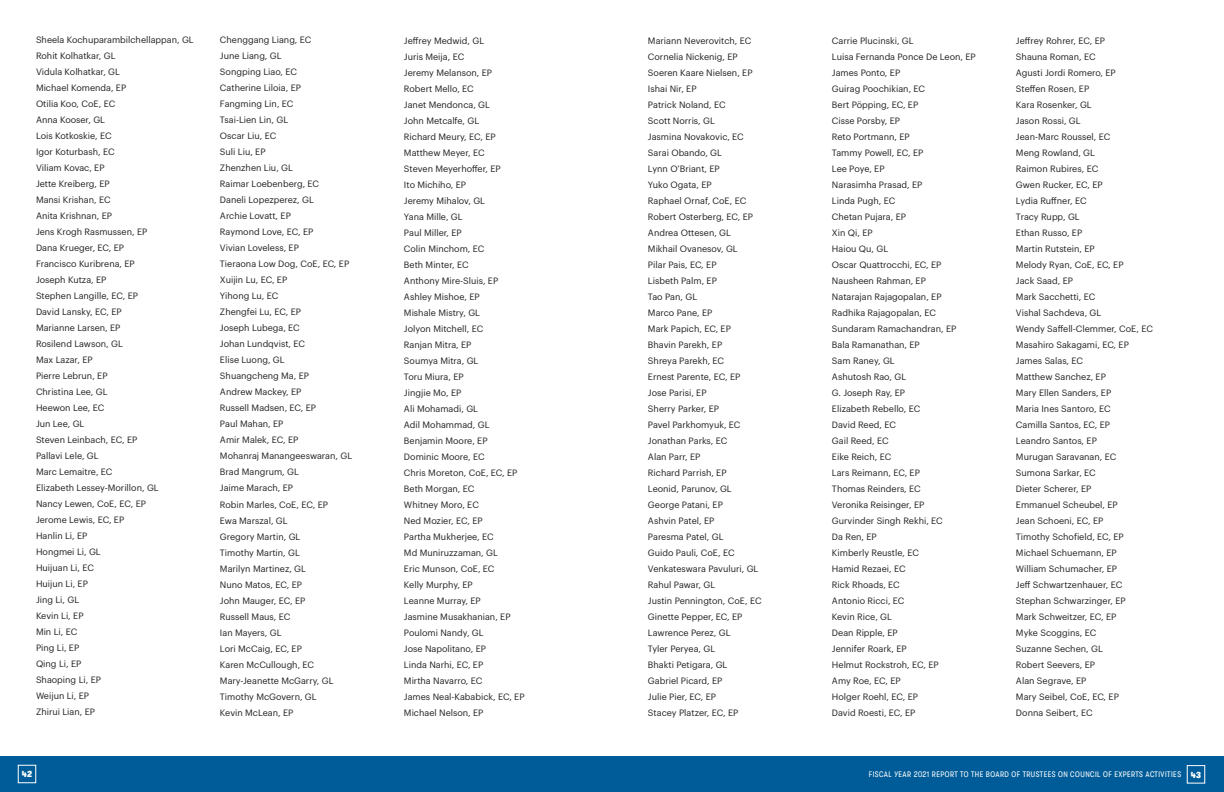
<style>
.page{position:relative;width:1224px;height:792px;background:#fff}
.page>*{position:absolute;margin:0;border:0;box-sizing:border-box;transform-origin:0 0}
.t1{font:9px/16px "Graphik";color:#231f20}
.t2{font:900 condensed 9px "GT Walsheim";color:#fff}
.t3{font:condensed 8px "GT Walsheim";letter-spacing:.06em;color:#fff}
.s1{font-weight:900;font-size:9px}
</style>
<div class="page">
<div style="left:0;top:756px;width:1224px;height:36px;background:#005c98"></div>
<div style="left:1187px;top:765px;width:18px;height:18px;border:1px solid #fff"></div>
<p class="t1" style="left:36px;top:31px;width:159px">Sheela Kochuparambilchellappan, GL<br>Rohit Kolhatkar, GL<br>Vidula Kolhatkar, GL<br>Michael Komenda, EP<br>Otilia Koo, CoE, EC<br>Anna Kooser, GL<br>Lois Kotkoskie, EC<br>Igor Koturbash, EC<br>Viliam Kovac, EP<br>Jette Kreiberg, EP<br>Mansi Krishan, EC<br>Anita Krishnan, EP<br>Jens Krogh Rasmussen, EP<br>Dana Krueger, EC, EP<br>Francisco Kuribrena, EP<br>Joseph Kutza, EP<br>Stephen Langille, EC, EP<br>David Lansky, EC, EP<br>Marianne Larsen, EP<br>Rosilend Lawson, GL<br>Max Lazar, EP<br>Pierre Lebrun, EP<br>Christina Lee, GL<br>Heewon Lee, EC<br>Jun Lee, GL<br>Steven Leinbach, EC, EP<br>Pallavi Lele, GL<br>Marc Lemaitre, EC<br>Elizabeth Lessey-Morillon, GL<br>Nancy Lewen, CoE, EC, EP<br>Jerome Lewis, EC, EP<br>Hanlin Li, EP<br>Hongmei Li, GL<br>Huijuan Li, EC<br>Huijun Li, EP<br>Jing Li, GL<br>Kevin Li, EP<br>Min Li, EC<br>Ping Li, EP<br>Qing Li, EP<br>Shaoping Li, EP<br>Weijun Li, EP<br>Zhirui Lian, EP</p>
<p class="t1" style="left:220px;top:31px;width:134px">Chenggang Liang, EC<br>June Liang, GL<br>Songping Liao, EC<br>Catherine Liloia, EP<br>Fangming Lin, EC<br>Tsai-Lien Lin, GL<br>Oscar Liu, EC<br>Suli Liu, EP<br>Zhenzhen Liu, GL<br>Raimar Loebenberg, EC<br>Daneli Lopezperez, GL<br>Archie Lovatt, EP<br>Raymond Love, EC, EP<br>Vivian Loveless, EP<br>Tieraona Low Dog, CoE, EC, EP<br>Xuijin Lu, EC, EP<br>Yihong Lu, EC<br>Zhengfei Lu, EC, EP<br>Joseph Lubega, EC<br>Johan Lundqvist, EC<br>Elise Luong, GL<br>Shuangcheng Ma, EP<br>Andrew Mackey, EP<br>Russell Madsen, EC, EP<br>Paul Mahan, EP<br>Amir Malek, EC, EP<br>Mohanraj Manangeeswaran, GL<br>Brad Mangrum, GL<br>Jaime Marach, EP<br>Robin Marles, CoE, EC, EP<br>Ewa Marszal, GL<br>Gregory Martin, GL<br>Timothy Martin, GL<br>Marilyn Martinez, GL<br>Nuno Matos, EC, EP<br>John Mauger, EC, EP<br>Russell Maus, EC<br>Ian Mayers, GL<br>Lori McCaig, EC, EP<br>Karen McCullough, EC<br>Mary-Jeanette McGarry, GL<br>Timothy McGovern, GL<br>Kevin McLean, EP</p>
<p class="t1" style="left:404px;top:32px;width:122px">Jeffrey Medwid, GL<br>Juris Meija, EC<br>Jeremy Melanson, EP<br>Robert Mello, EC<br>Janet Mendonca, GL<br>John Metcalfe, GL<br>Richard Meury, EC, EP<br>Matthew Meyer, EC<br>Steven Meyerhoffer, EP<br>Ito Michiho, EP<br>Jeremy Mihalov, GL<br>Yana Mille, GL<br>Paul Miller, EP<br>Colin Minchom, EC<br>Beth Minter, EC<br>Anthony Mire-Sluis, EP<br>Ashley Mishoe, EP<br>Mishale Mistry, GL<br>Jolyon Mitchell, EC<br>Ranjan Mitra, EP<br>Soumya Mitra, GL<br>Toru Miura, EP<br>Jingjie Mo, EP<br>Ali Mohamadi, GL<br>Adil Mohammad, GL<br>Benjamin Moore, EP<br>Dominic Moore, EC<br>Chris Moreton, CoE, EC, EP<br>Beth Morgan, EC<br>Whitney Moro, EC<br>Ned Mozier, EC, EP<br>Partha Mukherjee, EC<br>Md Muniruzzaman, GL<br>Eric Munson, CoE, EC<br>Kelly Murphy, EP<br>Leanne Murray, EP<br>Jasmine Musakhanian, EP<br>Poulomi Nandy, GL<br>Jose Napolitano, EP<br>Linda Narhi, EC, EP<br>Mirtha Navarro, EC<br>James Neal-Kababick, EC, EP<br>Michael Nelson, EP</p>
<p class="t1" style="left:648px;top:32px;width:115px">Mariann Neverovitch, EC<br>Cornelia Nickenig, EP<br>Soeren Kaare Nielsen, EP<br>Ishai Nir, EP<br>Patrick Noland, EC<br>Scott Norris, GL<br>Jasmina Novakovic, EC<br>Sarai Obando, GL<br>Lynn O’Briant, EP<br>Yuko Ogata, EP<br>Raphael Ornaf, CoE, EC<br>Robert Osterberg, EC, EP<br>Andrea Ottesen, GL<br>Mikhail Ovanesov, GL<br>Pilar Pais, EC, EP<br>Lisbeth Palm, EP<br>Tao Pan, GL<br>Marco Pane, EP<br>Mark Papich, EC, EP<br>Bhavin Parekh, EP<br>Shreya Parekh, EC<br>Ernest Parente, EC, EP<br>Jose Parisi, EP<br>Sherry Parker, EP<br>Pavel Parkhomyuk, EC<br>Jonathan Parks, EC<br>Alan Parr, EP<br>Richard Parrish, EP<br>Leonid, Parunov, GL<br>George Patani, EP<br>Ashvin Patel, EP<br>Paresma Patel, GL<br>Guido Pauli, CoE, EC<br>Venkateswara Pavuluri, GL<br>Rahul Pawar, GL<br>Justin Pennington, CoE, EC<br>Ginette Pepper, EC, EP<br>Lawrence Perez, GL<br>Tyler Peryea, GL<br>Bhakti Petigara, GL<br>Gabriel Picard, EP<br>Julie Pier, EC, EP<br>Stacey Platzer, EC, EP</p>
<p class="t1" style="left:832px;top:32px;width:145px">Carrie Plucinski, GL<br>Luisa Fernanda Ponce De Leon, EP<br>James Ponto, EP<br>Guirag Poochikian, EC<br>Bert Pöpping, EC, EP<br>Cisse Porsby, EP<br>Reto Portmann, EP<br>Tammy Powell, EC, EP<br>Lee Poye, EP<br>Narasimha Prasad, EP<br>Linda Pugh, EC<br>Chetan Pujara, EP<br>Xin Qi, EP<br>Haiou Qu, GL<br>Oscar Quattrocchi, EC, EP<br>Nausheen Rahman, EP<br>Natarajan Rajagopalan, EP<br>Radhika Rajagopalan, EC<br>Sundaram Ramachandran, EP<br>Bala Ramanathan, EP<br>Sam Raney, GL<br>Ashutosh Rao, GL<br>G. Joseph Ray, EP<br>Elizabeth Rebello, EC<br>David Reed, EC<br>Gail Reed, EC<br>Eike Reich, EC<br>Lars Reimann, EC, EP<br>Thomas Reinders, EC<br>Veronika Reisinger, EP<br>Gurvinder Singh Rekhi, EC<br>Da Ren, EP<br>Kimberly Reustle, EC<br>Hamid Rezaei, EC<br>Rick Rhoads, EC<br>Antonio Ricci, EC<br>Kevin Rice, GL<br>Dean Ripple, EP<br>Jennifer Roark, EP<br>Helmut Rockstroh, EC, EP<br>Amy Roe, EC, EP<br>Holger Roehl, EC, EP<br>David Roesti, EC, EP</p>
<p class="t1" style="left:1016px;top:32px;width:139px">Jeffrey Rohrer, EC, EP<br>Shauna Roman, EC<br>Agusti Jordi Romero, EP<br>Steffen Rosen, EP<br>Kara Rosenker, GL<br>Jason Rossi, GL<br>Jean-Marc Roussel, EC<br>Meng Rowland, GL<br>Raimon Rubires, EC<br>Gwen Rucker, EC, EP<br>Lydia Ruffner, EC<br>Tracy Rupp, GL<br>Ethan Russo, EP<br>Martin Rutstein, EP<br>Melody Ryan, CoE, EC, EP<br>Jack Saad, EP<br>Mark Sacchetti, EC<br>Vishal Sachdeva, GL<br>Wendy Saffell-Clemmer, CoE, EC<br>Masahiro Sakagami, EC, EP<br>James Salas, EC<br>Matthew Sanchez, EP<br>Mary Ellen Sanders, EP<br>Maria Ines Santoro, EC<br>Camilla Santos, EC, EP<br>Leandro Santos, EP<br>Murugan Saravanan, EC<br>Sumona Sarkar, EC<br>Dieter Scherer, EP<br>Emmanuel Scheubel, EP<br>Jean Schoeni, EC, EP<br>Timothy Schofield, EC, EP<br>Michael Schuemann, EP<br>William Schumacher, EP<br>Jeff Schwartzenhauer, EC<br>Stephan Schwarzinger, EP<br>Mark Schweitzer, EC, EP<br>Myke Scoggins, EC<br>Suzanne Sechen, GL<br>Robert Seevers, EP<br>Alan Segrave, EP<br>Mary Seibel, CoE, EC, EP<br>Donna Seibert, EC</p>
<p class="t2" style="left:22px;top:769px;width:12px">42</p>
<p class="t3" style="left:869px;top:770px;width:334px">FISCAL YEAR 2021 REPORT TO THE BOARD OF TRUSTEES ON COUNCIL OF EXPERTS ACTIVITIES <span class="s1">43</span></p>
</div>
